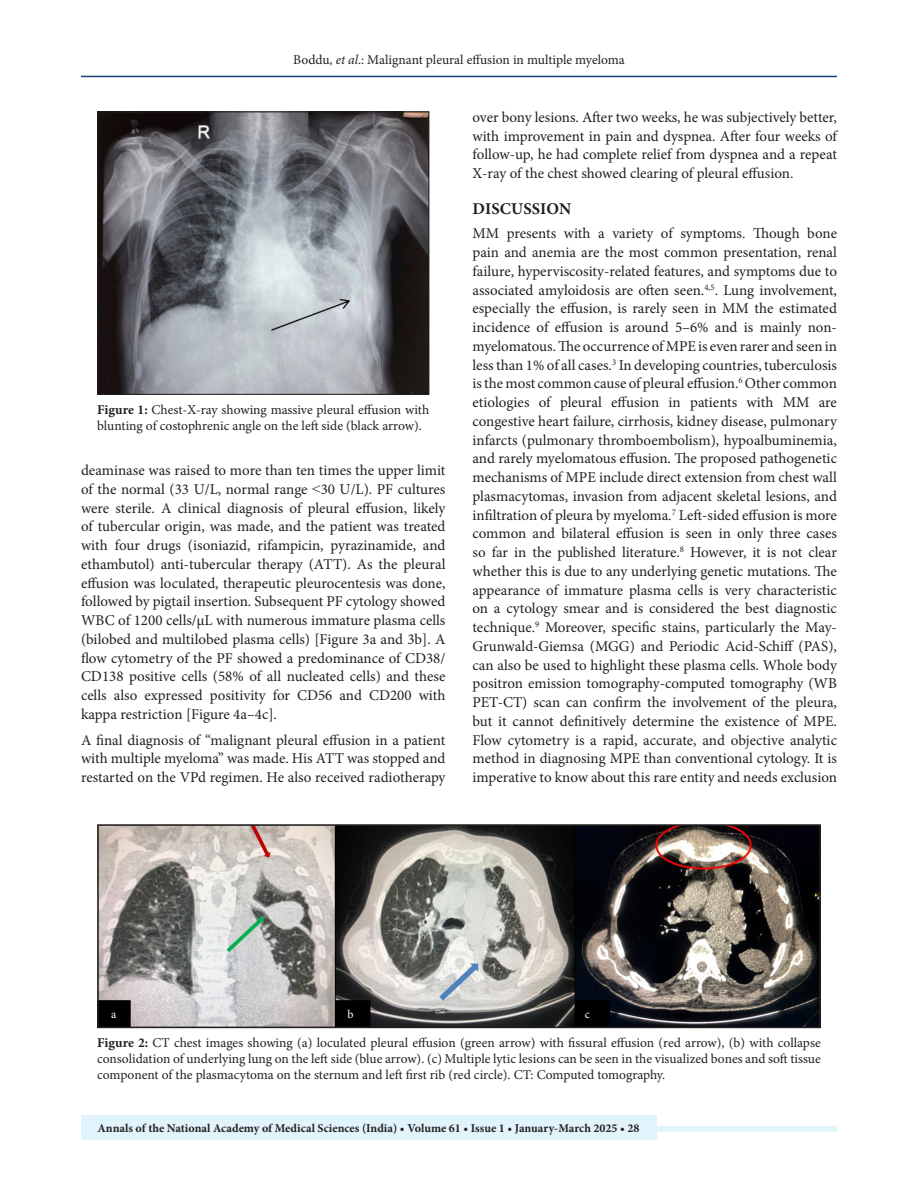
<style>
.page{position:relative;width:918px;height:1188px;background:#fff}
.page>*{position:absolute;margin:0;border:0;box-sizing:border-box;transform-origin:0 0}
.Head-A{font:700 16.5px "Minion Pro";letter-spacing:.01em;color:#231f20}
.para_first_last{font:15px/18.8px "Minion Pro";letter-spacing:-.005em;color:#231f20;text-align:justify}
.para_first{font:15px/18.8px "Minion Pro";color:#231f20;text-align:justify}
.para_last{font:15px/18.8px "Minion Pro";color:#231f20;text-align:justify}
.float_figure_figure{font:13.5px/16.2px "Minion Pro";letter-spacing:-.005em;color:#231f20;text-align:justify}
.t1{font:700 12px "Minion Pro";color:#231f20}
.Figure_label{font:12px "Minion Pro";color:#fff}
.s1{font-style:italic}
.s2{font-weight:700}
.s3{font-family:"Times New Roman"}
</style>
<div class="page">
<hr style="left:81px;top:76px;width:756px;height:1px;background:#164077">
<div style="left:81px;top:1115px;width:575px;height:25px;background:#e1f4fc"></div>
<div style="left:81px;top:1126px;width:756px;height:6px;background:#e1f4fc"></div>
<img style="left:100px;top:827px;width:718px;height:198px">
<div style="left:97px;top:824px;width:724px;height:204px;border:2px solid #231f20"></div>
<img style="left:99px;top:114px;width:328px;height:279px">
<div style="left:97px;top:112px;width:332px;height:283px;border:1px solid #231f20"></div>
<p class="float_figure_figure" style="left:293px;top:52px;width:333px">Boddu, <span class="s1">et al</span>.: Malignant pleural effusion in multiple myeloma</p>
<p class="float_figure_figure" style="left:97px;top:401px;width:334px"><span class="s2">Figure 1:</span> Chest-X-ray showing massive pleural effusion with blunting of costophrenic angle on the left side (black arrow).</p>
<p class="para_first" style="left:81px;top:461px;width:366px">deaminase was raised to more than ten times the upper limit of the normal (33 U/L, normal range <span class="s3">&lt;</span>30 U/L). PF cultures were sterile. A clinical diagnosis of pleural effusion, likely of tubercular origin, was made, and the patient was treated with four drugs (isoniazid, rifampicin, pyrazinamide, and ethambutol) anti-tubercular therapy (ATT). As the pleural effusion was loculated, therapeutic pleurocentesis was done, followed by pigtail insertion. Subsequent PF cytology showed WBC of 1200 cells/μL with numerous immature plasma cells (bilobed and multilobed plasma cells) [Figure 3a and 3b]. A flow cytometry of the PF showed a predominance of CD38/ CD138 positive cells (58% of all nucleated cells) and these cells also expressed positivity for CD56 and CD200 with kappa restriction [Figure 4a–4c].</p>
<p class="para_last" style="left:81px;top:731px;width:366px">A final diagnosis of “malignant pleural effusion in a patient with multiple myeloma” was made. His ATT was stopped and restarted on the VPd regimen. He also received radiotherapy</p>
<p class="para_last" style="left:472px;top:108px;width:366px">over bony lesions. After two weeks, he was subjectively better, with improvement in pain and dyspnea. After four weeks of follow-up, he had complete relief from dyspnea and a repeat X-ray of the chest showed clearing of pleural effusion.</p>
<p class="Head-A" style="left:473px;top:198px;width:100px">DISCUSSION</p>
<p class="para_first_last" style="left:472px;top:224px;width:366px">MM presents with a variety of symptoms. Though bone pain and anemia are the most common presentation, renal failure, hyperviscosity-related features, and symptoms due to associated amyloidosis are often seen.<sup>4,5</sup>. Lung involvement, especially the effusion, is rarely seen in MM the estimated incidence of effusion is around 5–6% and is mainly non&shy;myelomatous. The occurrence of MPE is even rarer and seen in less than 1% of all cases.<sup>3</sup> In developing countries, tuberculosis is the most common cause of pleural effusion.<sup>6</sup> Other common etiologies of pleural effusion in patients with MM are congestive heart failure, cirrhosis, kidney disease, pulmonary infarcts (pulmonary thromboembolism), hypoalbuminemia, and rarely myelomatous effusion. The proposed pathogenetic mechanisms of MPE include direct extension from chest wall plasmacytomas, invasion from adjacent skeletal lesions, and infiltration of pleura by myeloma.<sup>7</sup> Left-sided effusion is more common and bilateral effusion is seen in only three cases so far in the published literature.<sup>8</sup> However, it is not clear whether this is due to any underlying genetic mutations. The appearance of immature plasma cells is very characteristic on a cytology smear and is considered the best diagnostic technique.<sup>9</sup> Moreover, specific stains, particularly the May-Grunwald-Giemsa (MGG) and Periodic Acid-Schiff (PAS), can also be used to highlight these plasma cells. Whole body positron emission tomography-computed tomography (WB PET-CT) scan can confirm the involvement of the pleura, but it cannot definitively determine the existence of MPE.<br>Flow cytometry is a rapid, accurate, and objective analytic method in diagnosing MPE than conventional cytology. It is imperative to know about this rare entity and needs exclusion</p>
<p class="Figure_label" style="left:111px;top:1006px;width:7px">a</p>
<p class="Figure_label" style="left:348px;top:1006px;width:8px">b</p>
<p class="Figure_label" style="left:585px;top:1006px;width:7px">c</p>
<p class="float_figure_figure" style="left:97px;top:1035px;width:725px"><span class="s2">Figure 2:</span> CT chest images showing (a) loculated pleural effusion (green arrow) with fissural effusion (red arrow), (b) with collapse consolidation of underlying lung on the left side (blue arrow). (c) Multiple lytic lesions can be seen in the visualized bones and soft tissue component of the plasmacytoma on the sternum and left first rib (red circle). CT: Computed tomography.</p>
<p class="t1" style="left:98px;top:1119px;width:544px">Annals of the National Academy of Medical Sciences (India) • Volume 61 • Issue 1 • January-March 2025 • 28</p>
</div>
